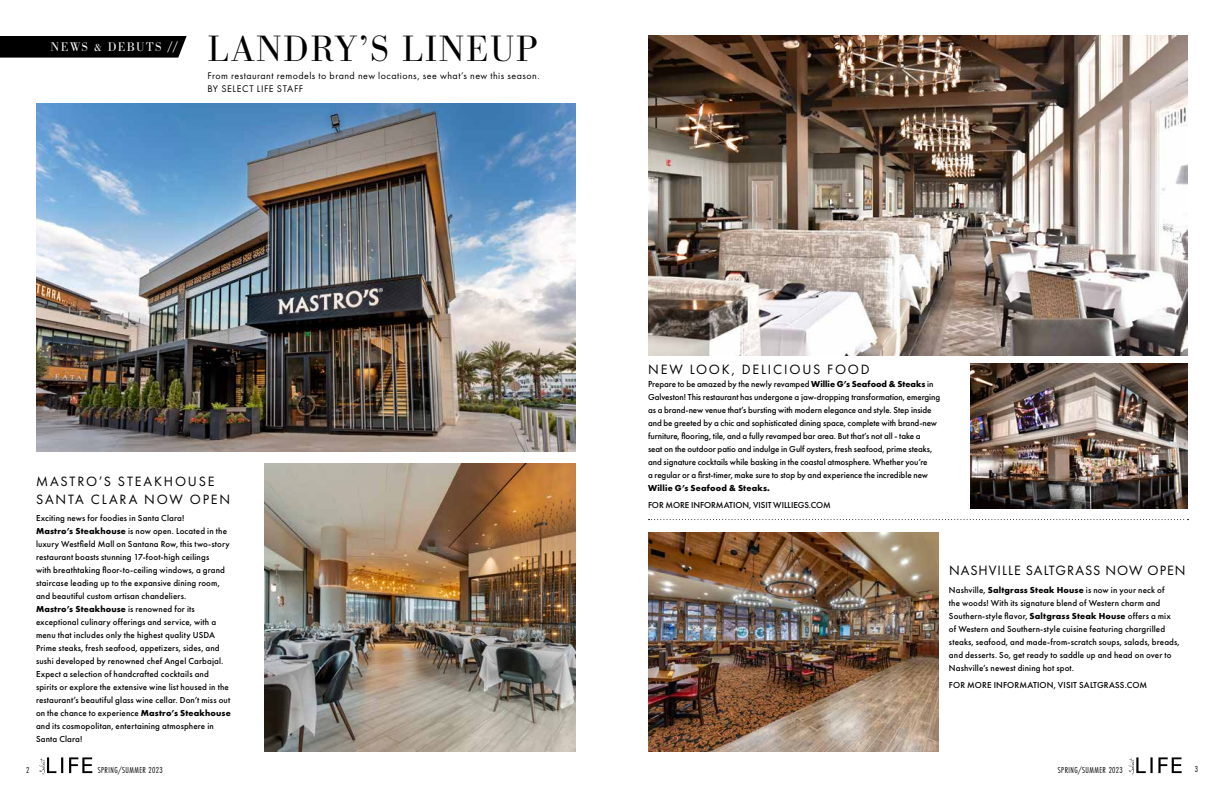
<style>
.page{position:relative;width:1224px;height:792px;background:#fff}
.page>*{position:absolute;margin:0;border:0;box-sizing:border-box;transform-origin:0 0}
.t1{font:300 38px "Bodoni URW";letter-spacing:.04em;color:#000}
.t2{font:14px/18px "Futura PT";letter-spacing:.13em;color:#000}
.t3{font:14px "Futura PT";letter-spacing:.07em;color:#000}
.t4{font:300 13px "Bodoni URW";letter-spacing:.115em;color:#fff}
.t5{font:10px/13px "Futura PT";letter-spacing:.05em;color:#000}
.t6{font:500 9px/13px "Futura PT";letter-spacing:.015em;color:#000}
.t7{font:500 9px/13px "Futura PT";letter-spacing:-.005em;color:#000}
.t8{font:9px "Futura PT Cond";letter-spacing:.05em;color:#000}
.t9{font:700 9px "Futura PT";letter-spacing:.02em;color:#000}
.s1{font-weight:700}
</style>
<div class="page">
<svg style="left:0;top:36px;width:187px;height:22px;background:#0a0a0a"></svg>
<img style="left:36px;top:104px;width:540px;height:348px">
<img style="left:264px;top:463px;width:312px;height:288px">
<svg style="left:648px;top:519px;width:541px;height:1px"></svg>
<img style="left:648px;top:36px;width:540px;height:320px">
<img style="left:971px;top:363px;width:217px;height:145px">
<img style="left:648px;top:532px;width:290px;height:220px">
<svg style="left:1129px;top:757px;width:53px;height:17px"></svg>
<svg style="left:39px;top:757px;width:53px;height:17px"></svg>
<h3 class="t4" style="left:50px;top:39px;width:130px">NEWS &amp; DEBUTS //</h3>
<h1 class="t1" style="left:207px;top:26px;width:332px">LANDRY’S LINEUP</h1>
<p class="t5" style="left:207px;top:69px;width:334px">From restaurant remodels to brand new locations, see what’s new this season.<br>BY SELECT LIFE STAFF</p>
<h2 class="t2" style="left:36px;top:472px;width:196px">MASTRO’S STEAKHOUSE<br>SANTA CLARA NOW OPEN</h2>
<p class="t6" style="left:36px;top:512px;width:196px">Exciting news for foodies in Santa Clara!<br><span class="s1">Mastro’s Steakhouse</span> is now open. Located in the luxury Westfield Mall on Santana Row, this two-story restaurant boasts stunning 17-foot-high ceilings<br>with breathtaking floor-to-ceiling windows, a grand staircase leading up to the expansive dining room, and beautiful custom artisan chandeliers.<br><span class="s1">Mastro’s Steakhouse</span> is renowned for its exceptional culinary offerings and service, with a menu that includes only the highest quality USDA Prime steaks, fresh seafood, appetizers, sides, and sushi developed by renowned chef Angel Carbajal.<br>Expect a selection of handcrafted cocktails and spirits or explore the extensive wine list housed in the restaurant’s beautiful glass wine cellar. Don’t miss out on the chance to experience <span class="s1">Mastro’s Steakhouse </span>and its cosmopolitan, entertaining atmosphere in Santa Clara!</p>
<h2 class="t2" style="left:648px;top:360px;width:223px">NEW LOOK, DELICIOUS FOOD</h2>
<p class="t7" style="left:648px;top:378px;width:294px">Prepare to be amazed by the newly revamped <span class="s1">Willie G’s Seafood &amp; Steaks</span> in Galveston! This restaurant has undergone a jaw-dropping transformation, emerging as a brand-new venue that’s bursting with modern elegance and style. Step inside and be greeted by a chic and sophisticated dining space, complete with brand-new furniture, flooring, tile, and a fully revamped bar area. But that’s not all - take a<br>seat on the outdoor patio and indulge in Gulf oysters, fresh seafood, prime steaks, and signature cocktails while basking in the coastal atmosphere. Whether you’re<br>a regular or a first-timer, make sure to stop by and experience the incredible new</p>
<p class="t9" style="left:648px;top:482px;width:123px">Willie G’s Seafood &amp; Steaks.</p>
<p class="t7" style="left:648px;top:498px;width:184px">FOR MORE INFORMATION, VISIT WILLIEGS.COM</p>
<h2 class="t3" style="left:949px;top:562px;width:238px">NASHVILLE SALTGRASS NOW OPEN</h2>
<p class="t6" style="left:949px;top:583px;width:232px">Nashville, <span class="s1">Saltgrass Steak House</span> is now in your neck of<br>the woods! With its signature blend of Western charm and Southern-style flavor, <span class="s1">Saltgrass Steak House</span> offers a mix of Western and Southern-style cuisine featuring chargrilled steaks, seafood, and made-from-scratch soups, salads, breads, and desserts. So, get ready to saddle up and head on over to Nashville’s newest dining hot spot.</p>
<p class="t6" style="left:949px;top:678px;width:200px">FOR MORE INFORMATION, VISIT SALTGRASS.COM</p>
<p class="t8" style="left:26px;top:764px;width:5px">2</p>
<p class="t8" style="left:98px;top:764px;width:66px">SPRING/SUMMER 2023</p>
<p class="t8" style="left:1058px;top:765px;width:66px">SPRING/SUMMER 2023</p>
<p class="t8" style="left:1195px;top:764px;width:5px">3</p>
</div>
